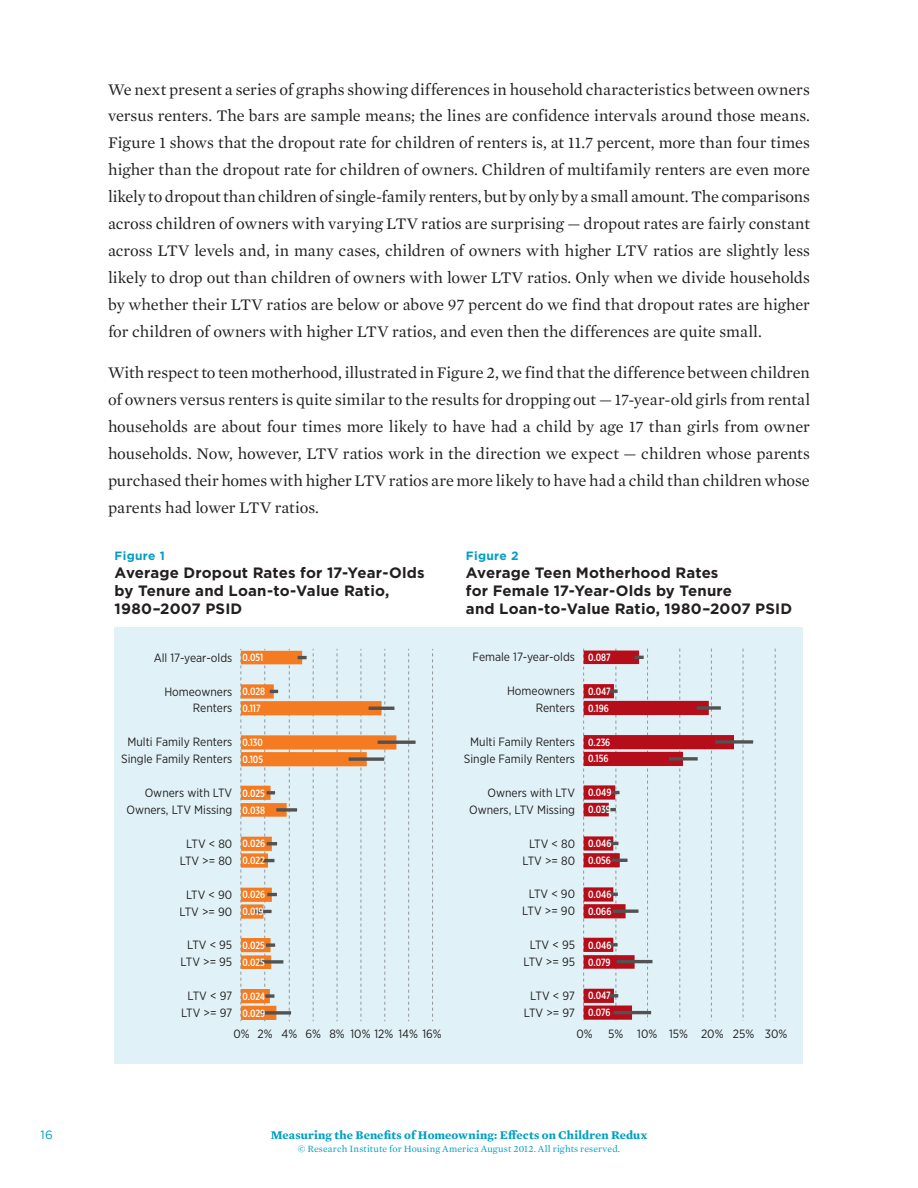
<style>
.page{position:relative;width:918px;height:1188px;background:#fff}
.page>*{position:absolute;margin:0;border:0;box-sizing:border-box;transform-origin:0 0}
.t1{font:16.5px/27px "Mercury Text G1";letter-spacing:-.01em;color:#231f20;text-align:justify}
.t2{font:700 15px/18px "Gotham";letter-spacing:.01em;color:#231f20}
.t3{font:12px/17px "Gotham Narrow";color:#231f20;text-align:center}
.t4{font:700 12px "Mercury Text G1";letter-spacing:.01em;color:#009fc3}
.t5{font:700 12px "Gotham";letter-spacing:.025em;color:#009fc3}
.t6{font:12px "Gotham";color:#009fc3}
.t7{font:500 10.5px/17px "Gotham X Narrow";color:#fff}
.t8{font:9.75px "Mercury Text G1";letter-spacing:.01em;color:#009fc3}
</style>
<div class="page">
<div style="left:114px;top:627px;width:688px;height:437px;background:#e0f2f7"></div>
<svg style="left:432px;top:649px;width:1px;height:372px"></svg>
<svg style="left:408px;top:649px;width:1px;height:372px"></svg>
<svg style="left:241px;top:651px;width:155px;height:369px"></svg>
<svg style="left:298px;top:656px;width:9px;height:3px"></svg>
<svg style="left:369px;top:649px;width:25px;height:372px"></svg>
<hr style="left:378px;top:741px;width:18px;height:3px;background:#515251">
<hr style="left:396px;top:741px;width:20px;height:3px;background:#515251">
<svg style="left:349px;top:757px;width:18px;height:4px"></svg>
<svg style="left:367px;top:757px;width:17px;height:4px"></svg>
<svg style="left:278px;top:808px;width:9px;height:4px"></svg>
<svg style="left:287px;top:808px;width:10px;height:4px"></svg>
<svg style="left:278px;top:960px;width:5px;height:4px"></svg>
<svg style="left:255px;top:649px;width:23px;height:372px"></svg>
<svg style="left:262px;top:1011px;width:14px;height:4px"></svg>
<svg style="left:276px;top:1011px;width:15px;height:4px"></svg>
<svg style="left:583px;top:649px;width:1px;height:372px"></svg>
<svg style="left:743px;top:649px;width:1px;height:372px"></svg>
<svg style="left:775px;top:649px;width:1px;height:372px"></svg>
<svg style="left:584px;top:651px;width:150px;height:369px"></svg>
<svg style="left:635px;top:649px;width:13px;height:372px"></svg>
<svg style="left:697px;top:706px;width:12px;height:4px"></svg>
<svg style="left:709px;top:706px;width:12px;height:4px"></svg>
<svg style="left:715px;top:740px;width:19px;height:4px"></svg>
<svg style="left:734px;top:740px;width:19px;height:4px"></svg>
<svg style="left:669px;top:757px;width:14px;height:4px"></svg>
<svg style="left:683px;top:757px;width:15px;height:4px"></svg>
<svg style="left:628px;top:909px;width:10px;height:4px"></svg>
<hr style="left:617px;top:960px;width:18px;height:3px;background:#515251">
<hr style="left:635px;top:960px;width:17px;height:3px;background:#515251">
<svg style="left:601px;top:649px;width:27px;height:372px"></svg>
<hr style="left:613px;top:1011px;width:19px;height:3px;background:#515251">
<hr style="left:632px;top:1011px;width:19px;height:3px;background:#515251">
<p class="t1" style="left:108px;top:75px;width:704px">We next present a series of graphs showing differences in household characteristics between owners versus renters. The bars are sample means; the lines are confidence intervals around those means.<br>Figure 1 shows that the dropout rate for children of renters is, at 11.7 percent, more than four times higher than the dropout rate for children of owners. Children of multifamily renters are even more likely to dropout than children of single-family renters, but by only by a small amount. The comparisons across children of owners with varying LTV ratios are surprising — dropout rates are fairly constant across LTV levels and, in many cases, children of owners with higher LTV ratios are slightly less likely to drop out than children of owners with lower LTV ratios. Only when we divide households by whether their LTV ratios are below or above 97 percent do we find that dropout rates are higher for children of owners with higher LTV ratios, and even then the differences are quite small.</p>
<p class="t1" style="left:108px;top:358px;width:704px">With respect to teen motherhood, illustrated in Figure 2, we find that the difference between children of owners versus renters is quite similar to the results for dropping out — 17-year-old girls from rental households are about four times more likely to have had a child by age 17 than girls from owner households. Now, however, LTV ratios work in the direction we expect — children whose parents purchased their homes with higher LTV ratios are more likely to have had a child than children whose parents had lower LTV ratios.</p>
<p class="t5" style="left:115px;top:547px;width:52px">Figure 1</p>
<p class="t2" style="left:115px;top:563px;width:312px">Average Dropout Rates for 17-Year-Olds by Tenure and Loan-to-Value Ratio,<br>1980–2007 PSID</p>
<p class="t5" style="left:466px;top:547px;width:54px">Figure 2</p>
<p class="t2" style="left:466px;top:563px;width:328px">Average Teen Motherhood Rates<br>for Female 17-Year-Olds by Tenure<br>and Loan-to-Value Ratio, 1980–2007 PSID</p>
<p class="t3" style="left:154px;top:649px;width:80px">All 17-year-olds</p>
<p class="t3" style="left:164px;top:683px;width:69px;text-align:right">Homeowners<br>Renters</p>
<p class="t3" style="left:121px;top:733px;width:113px">Multi Family Renters<br>Single Family Renters</p>
<p class="t3" style="left:126px;top:784px;width:107px;text-align:right">Owners with LTV<br>Owners, LTV Missing</p>
<p class="t3" style="left:180px;top:835px;width:54px">LTV &lt; 80<br>LTV &gt;= 80</p>
<p class="t3" style="left:180px;top:886px;width:54px">LTV &lt; 90<br>LTV &gt;= 90</p>
<p class="t3" style="left:181px;top:936px;width:53px">LTV &lt; 95<br>LTV &gt;= 95</p>
<p class="t3" style="left:181px;top:987px;width:53px">LTV &lt; 97<br>LTV &gt;= 97</p>
<p class="t7" style="left:243px;top:649px;width:22px">0.051</p>
<p class="t7" style="left:243px;top:683px;width:24px">0.028<br>0.117</p>
<p class="t7" style="left:243px;top:734px;width:22px">0.130<br>0.105</p>
<p class="t7" style="left:243px;top:784px;width:24px">0.025<br>0.038</p>
<p class="t7" style="left:243px;top:835px;width:24px">0.026<br>0.022</p>
<p class="t7" style="left:243px;top:886px;width:24px">0.026<br>0.019</p>
<p class="t7" style="left:243px;top:937px;width:24px">0.025<br>0.025</p>
<p class="t7" style="left:243px;top:987px;width:24px">0.024<br>0.029</p>
<p class="t3" style="left:234px;top:1025px;width:210px">0% 2% 4% 6% 8% 10% 12% 14% 16%</p>
<p class="t3" style="left:473px;top:649px;width:104px">Female 17-year-olds</p>
<p class="t3" style="left:507px;top:682px;width:69px;text-align:right">Homeowners<br>Renters</p>
<p class="t3" style="left:464px;top:733px;width:113px">Multi Family Renters<br>Single Family Renters</p>
<p class="t3" style="left:469px;top:784px;width:107px;text-align:right">Owners with LTV<br>Owners, LTV Missing</p>
<p class="t3" style="left:523px;top:835px;width:54px">LTV &lt; 80<br>LTV &gt;= 80</p>
<p class="t3" style="left:522px;top:885px;width:54px">LTV &lt; 90<br>LTV &gt;= 90</p>
<p class="t3" style="left:523px;top:936px;width:53px">LTV &lt; 95<br>LTV &gt;= 95</p>
<p class="t3" style="left:524px;top:987px;width:53px">LTV &lt; 97<br>LTV &gt;= 97</p>
<p class="t7" style="left:588px;top:649px;width:24px">0.087</p>
<p class="t7" style="left:588px;top:682px;width:24px">0.047<br>0.196</p>
<p class="t7" style="left:588px;top:733px;width:24px">0.236<br>0.156</p>
<p class="t7" style="left:588px;top:784px;width:25px">0.049<br>0.039</p>
<p class="t7" style="left:588px;top:835px;width:25px">0.046<br>0.056</p>
<p class="t7" style="left:588px;top:886px;width:25px">0.046<br>0.066</p>
<p class="t7" style="left:588px;top:936px;width:25px">0.046<br>0.079</p>
<p class="t7" style="left:588px;top:987px;width:24px">0.047<br>0.076</p>
<p class="t3" style="left:576px;top:1025px;width:18px">0%</p>
<p class="t3" style="left:608px;top:1025px;width:181px">5% 10% 15% 20% 25% 30%</p>
<p class="t6" style="left:40px;top:1127px;width:14px">16</p>
<p class="t4" style="left:271px;top:1125px;width:378px">Measuring the Benefits of Homeowning: Effects on Children Redux</p>
<p class="t8" style="left:298px;top:1142px;width:324px">© Research Institute for Housing America August 2012. All rights reserved.</p>
</div>
